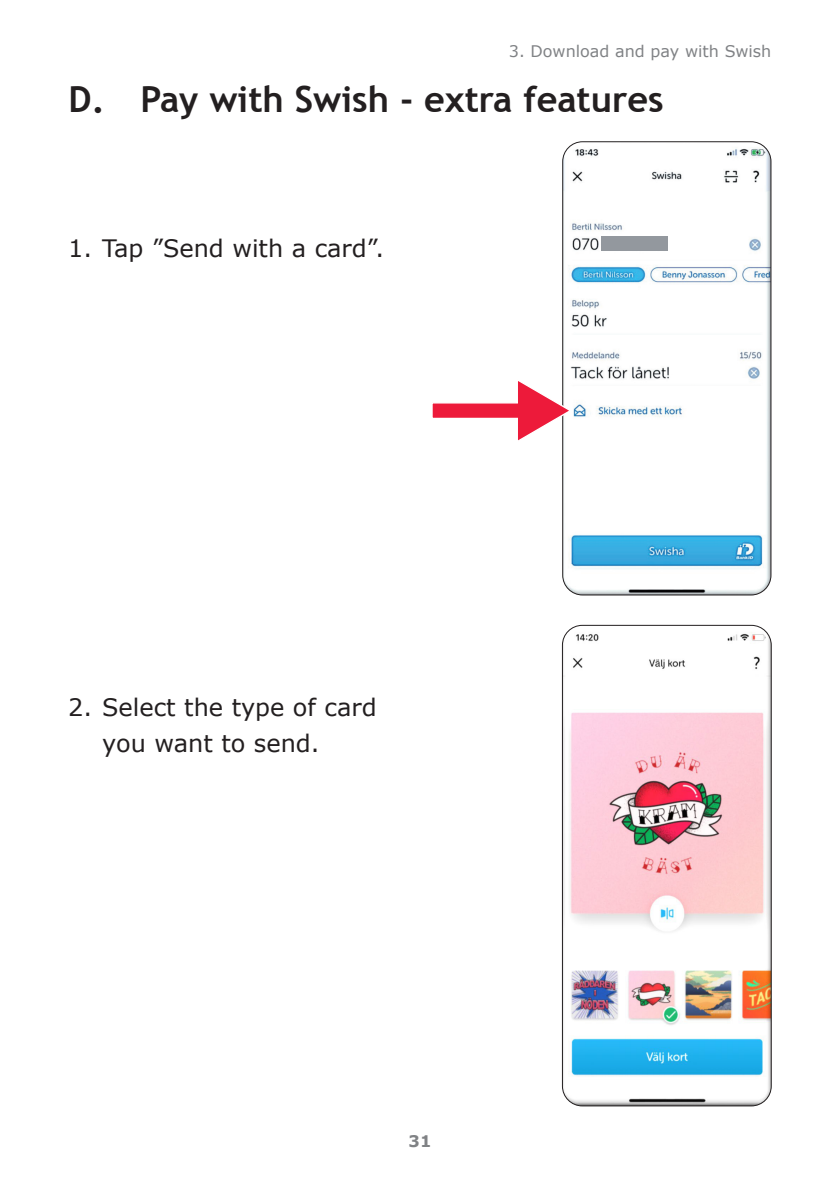
<style>
.page{position:relative;width:840px;height:1191px;background:#fff}
.page>*{position:absolute;margin:0;border:0;box-sizing:border-box;transform-origin:0 0}
.t1{font:700 36px "Trebuchet MS";color:#231f20}
.t2{font:24px/36px "Verdana";color:#231f20}
.t3{font:16px "Verdana";color:#808285}
.t4{font:700 16px "Verdana";color:#808285}
</style>
<div class="page">
<img style="left:562px;top:143px;width:208px;height:452px">
<div style="left:601px;top:237px;width:67px;height:14px;background:#93989e"></div>
<div style="left:562px;top:141px;width:209px;height:454px;border:1px solid #231f20;border-radius:20px"></div>
<svg style="left:432px;top:377px;width:140px;height:67px"></svg>
<img style="left:563px;top:625px;width:207px;height:481px">
<div style="left:561px;top:625px;width:210px;height:481px;border:1px solid #231f20;border-radius:20px"></div>
<p class="t3" style="left:508px;top:40px;width:264px">3. Download and pay with Swish</p>
<h1 class="t1" style="left:68px;top:76px;width:596px">D. Pay with Swish - extra features</h1>
<p class="t2" style="left:68px;top:229px;width:317px">1. Tap ”Send with a card”.</p>
<p class="t2" style="left:102px;top:689px;width:276px;text-indent:-34px">2. Select the type of card you want to send.</p>
<p class="t4" style="left:408px;top:1129px;width:24px">31</p>
</div>
